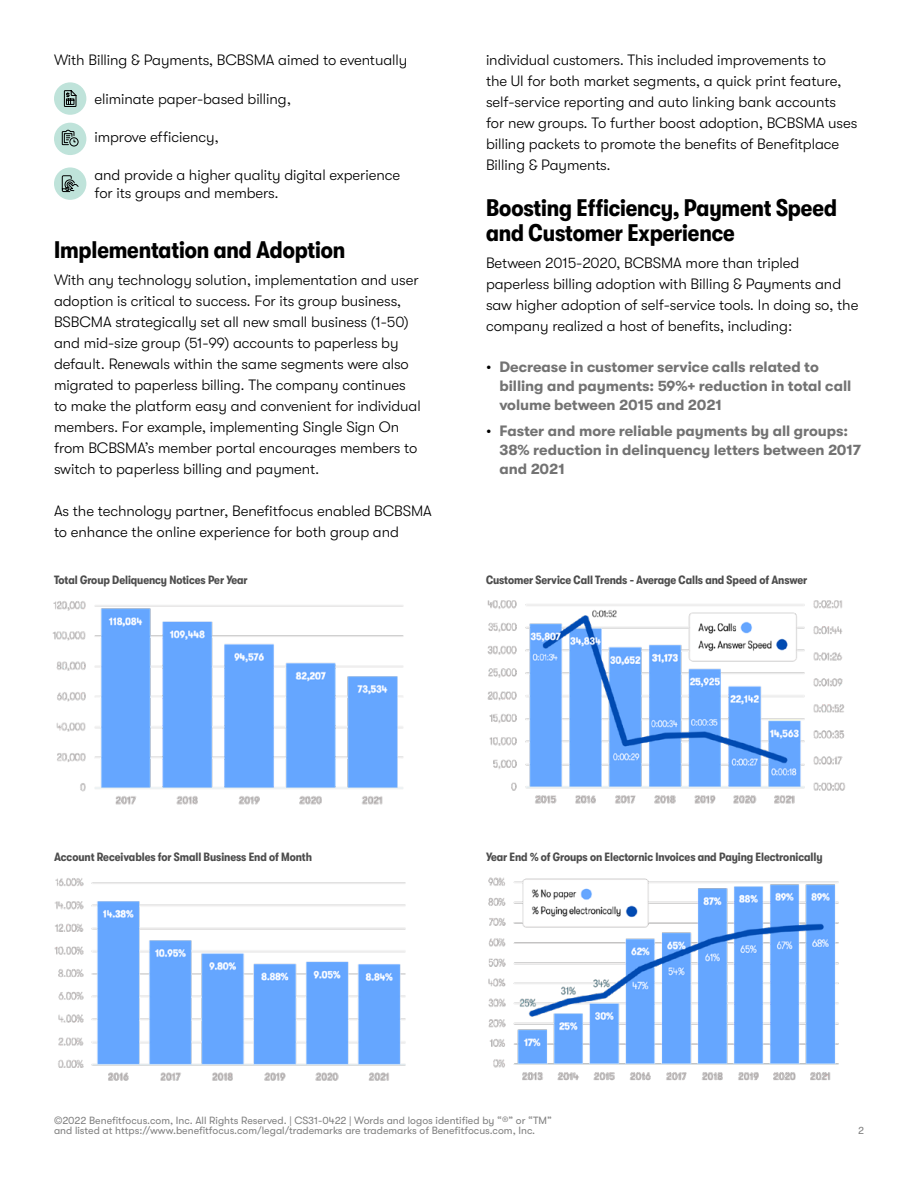
<style>
.page{position:relative;width:918px;height:1188px;background:#fff}
.page>*{position:absolute;margin:0;border:0;box-sizing:border-box;transform-origin:0 0}
.t1{font:700 condensed 24px/25.5px "GT Walsheim Pro";letter-spacing:-.005em;color:#000}
.t2{font:300 15px/21px "GT Walsheim Pro";letter-spacing:-.005em;color:#000}
.t3{font:700 15px/19.2px "GT Walsheim Pro";letter-spacing:-.005em;color:#737373}
.t4{font:700 condensed 12px "GT Walsheim Pro";letter-spacing:-.005em;color:#4d4d4d}
.t5{font:10.5px/10.5px "GT Walsheim Pro";color:#808080}
.s1{font-weight:300;color:#000}
</style>
<div class="page">
<div style="left:54px;top:82px;width:32px;height:33px;background:#bfe3da;border-radius:50%"></div>
<div style="left:54px;top:123px;width:32px;height:32px;background:#bfe3da;border-radius:50%"></div>
<div style="left:54px;top:167px;width:32px;height:33px;background:#bfe3da;border-radius:50%"></div>
<svg style="left:62px;top:175px;width:17px;height:17px"></svg>
<svg style="left:62px;top:130px;width:16px;height:16px"></svg>
<svg style="left:64px;top:90px;width:12px;height:17px"></svg>
<img style="left:52px;top:601px;width:352px;height:204px">
<img style="left:54px;top:878px;width:352px;height:203px">
<img style="left:487px;top:600px;width:359px;height:204px">
<img style="left:488px;top:877px;width:351px;height:204px">
<p class="t2" style="left:54px;top:49px;width:355px">With Billing &amp; Payments, BCBSMA aimed to eventually</p>
<p class="t2" style="left:95px;top:88px;width:198px">eliminate paper-based billing,</p>
<p class="t2" style="left:95px;top:126px;width:126px">improve efficiency,</p>
<p class="t2" style="left:95px;top:166px;width:307px;line-height:18px">and provide a higher quality digital experience for its groups and members.</p>
<h1 class="t1" style="left:54px;top:237px;width:293px">Implementation and Adoption</h1>
<p class="t2" style="left:54px;top:269px;width:368px">With any technology solution, implementation and user adoption is critical to success. For its group business, BSBCMA strategically set all new small business (1-50) and mid-size group (51-99) accounts to paperless by default. Renewals within the same segments were also migrated to paperless billing. The company continues to make the platform easy and convenient for individual members. For example, implementing Single Sign On from BCBSMA’s member portal encourages members to switch to paperless billing and payment.</p>
<p class="t2" style="left:54px;top:500px;width:379px">As the technology partner, Benefitfocus enabled BCBSMA to enhance the online experience for both group and</p>
<p class="t2" style="left:486px;top:49px;width:373px">individual customers. This included improvements to<br>the UI for both market segments, a quick print feature, self-service reporting and auto linking bank accounts for new groups. To further boost adoption, BCBSMA uses billing packets to promote the benefits of Benefitplace Billing &amp; Payments.</p>
<h1 class="t1" style="left:486px;top:195px;width:352px">Boosting Efficiency, Payment Speed and Customer Experience</h1>
<p class="t2" style="left:486px;top:253px;width:374px">Between 2015-2020, BCBSMA more than tripled paperless billing adoption with Billing &amp; Payments and saw higher adoption of self-service tools. In doing so, the company realized a host of benefits, including:</p>
<p class="t3" style="left:500px;top:357px;width:353px;text-indent:-14px"><span class="s1">•</span> Decrease in customer service calls related to billing and payments: 59%+ reduction in total call volume between 2015 and 2021</p>
<p class="t3" style="left:500px;top:421px;width:363px;text-indent:-14px"><span class="s1">•</span> Faster and more reliable payments by all groups:<br>38% reduction in delinquency letters between 2017 and 2021</p>
<p class="t4" style="left:54px;top:573px;width:195px">Total Group Deliquency Notices Per Year</p>
<p class="t4" style="left:486px;top:573px;width:323px">Customer Service Call Trends - Average Calls and Speed of Answer</p>
<p class="t4" style="left:54px;top:850px;width:259px">Account Receivables for Small Business End of Month</p>
<p class="t4" style="left:486px;top:850px;width:338px">Year End % of Groups on Electornic Invoices and Paying Electronically</p>
<p class="t5" style="left:54px;top:1115px;width:499px">©2022 Benefitfocus.com, Inc. All Rights Reserved. | CS31-0422 | Words and logos identified by “®” or “TM” and listed at https://www.benefitfocus.com/legal/trademarks are trademarks of Benefitfocus.com, Inc.</p>
<p class="t5" style="left:858px;top:1125px;width:7px">2</p>
</div>
